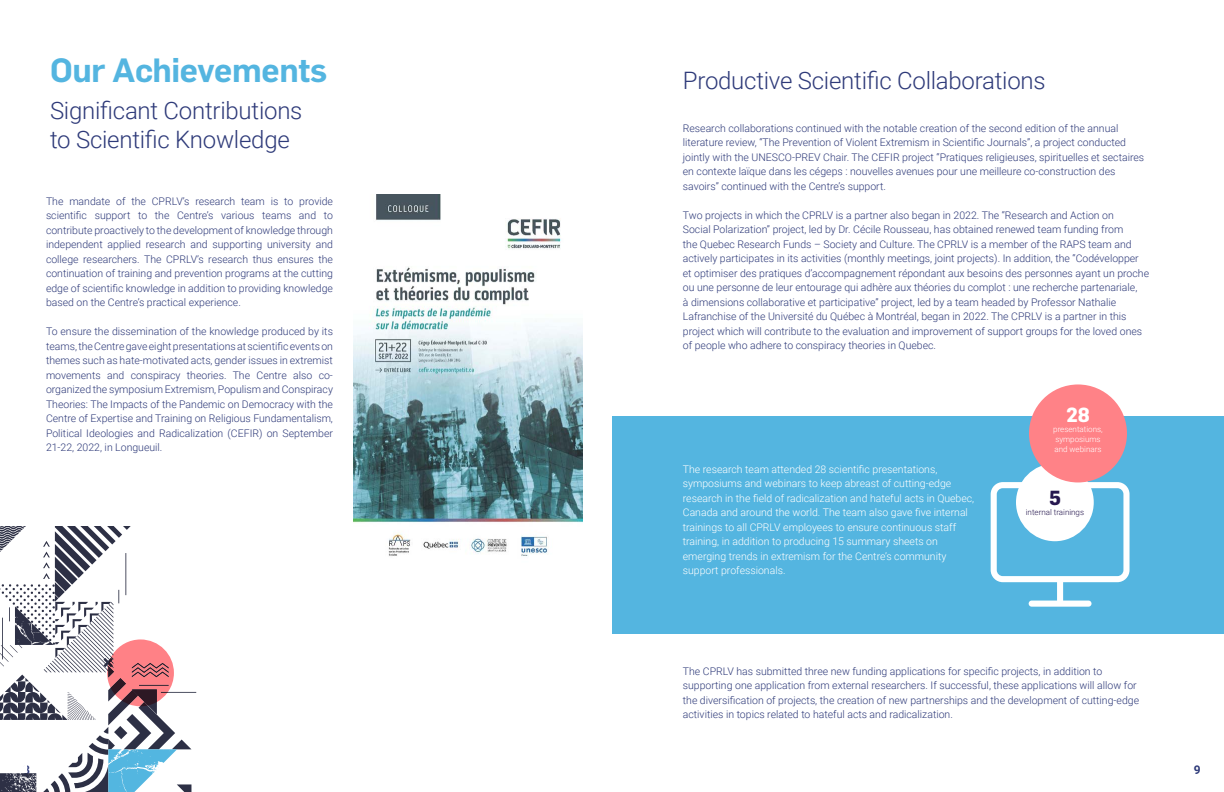
<style>
.page{position:relative;width:1224px;height:792px;background:#fff}
.page>*{position:absolute;margin:0;border:0;box-sizing:border-box;transform-origin:0 0}
.t1{font:600 33px "Flama";letter-spacing:-.01em;color:#54b5e0}
.t2{font:300 24px/28.8px "Roboto";letter-spacing:-.01em;color:#2e3a79}
.t3{font:700 20px "Flama";color:#fff}
.t4{font:700 20px "Flama";color:#26174f}
.t5{font:700 12px "Roboto";color:#2e3a79}
.t6{font:300 10.5px/14.5px "Roboto";color:#2e3a79}
.t7{font:300 10.5px/14.5px "Roboto";color:#fff}
.t8{font:300 8px/10px "Roboto";color:#fff}
.t9{font:300 8px "Roboto";color:#26174f}
</style>
<div class="page">
<img style="left:353px;top:195px;width:230px;height:361px">
<div style="left:612px;top:416px;width:612px;height:218px;background:#54b5e0"></div>
<div style="left:1016px;top:463px;width:78px;height:78px;background:#fff;border-radius:50%"></div>
<div style="left:1029px;top:384px;width:98px;height:98px;background:#ff8287;border-radius:50%"></div>
<hr style="left:161px;top:692px;width:35px;height:1px;background:#2d3045">
<svg style="left:0;top:526px;width:191px;height:266px"></svg>
<svg style="left:991px;top:482px;width:139px;height:125px"></svg>
<h1 class="t1" style="left:50px;top:46px;width:279px">Our Achievements</h1>
<h2 class="t2" style="left:50px;top:95px;width:254px">Significant Contributions to Scientific Knowledge</h2>
<p class="t6" style="left:46px;top:194px;width:289px;text-align:justify">The mandate of the CPRLV’s research team is to provide scientific support to the Centre’s various teams and to contribute proactively to the development of knowledge through independent applied research and supporting university and college researchers. The CPRLV’s research thus ensures the continuation of training and prevention programs at the cutting edge of scientific knowledge in addition to providing knowledge based on the Centre’s practical experience.</p>
<p class="t6" style="left:46px;top:324px;width:289px;text-align:justify">To ensure the dissemination of the knowledge produced by its teams, the Centre gave eight presentations at scientific events on themes such as hate-motivated acts, gender issues in extremist movements and conspiracy theories. The Centre also co&shy;organized the symposium Extremism, Populism and Conspiracy Theories: The Impacts of the Pandemic on Democracy with the Centre of Expertise and Training on Religious Fundamentalism, Political Ideologies and Radicalization (CEFIR) on September 21-22, 2022, in Longueuil.</p>
<p class="t5" style="left:23px;top:761px;width:8px">8</p>
<h2 class="t2" style="left:683px;top:65px;width:364px">Productive Scientific Collaborations</h2>
<p class="t6" style="left:683px;top:121px;width:463px">Research collaborations continued with the notable creation of the second edition of the annual literature review, “The Prevention of Violent Extremism in Scientific Journals”, a project conducted jointly with the UNESCO-PREV Chair. The CEFIR project “Pratiques religieuses, spirituelles et sectaires en contexte laïque dans les cégeps : nouvelles avenues pour une meilleure co-construction des savoirs” continued with the Centre’s support.</p>
<p class="t6" style="left:683px;top:208px;width:468px">Two projects in which the CPRLV is a partner also began in 2022. The “Research and Action on<br>Social Polarization” project, led by Dr. Cécile Rousseau, has obtained renewed team funding from<br>the Quebec Research Funds – Society and Culture. The CPRLV is a member of the RAPS team and actively participates in its activities (monthly meetings, joint projects). In addition, the “Codévelopper et optimiser des pratiques d’accompagnement répondant aux besoins des personnes ayant un proche ou une personne de leur entourage qui adhère aux théories du complot : une recherche partenariale,<br>à dimensions collaborative et participative” project, led by a team headed by Professor Nathalie Lafranchise of the Université du Québec à Montréal, began in 2022. The CPRLV is a partner in this project which will contribute to the evaluation and improvement of support groups for the loved ones of people who adhere to conspiracy theories in Quebec.</p>
<p class="t7" style="left:683px;top:462px;width:293px">The research team attended 28 scientific presentations, symposiums and webinars to keep abreast of cutting-edge research in the field of radicalization and hateful acts in Quebec, Canada and around the world. The team also gave five internal trainings to all CPRLV employees to ensure continuous staff training, in addition to producing 15 summary sheets on emerging trends in extremism for the Centre’s community support professionals.</p>
<h3 class="t3" style="left:1066px;top:401px;width:25px">28</h3>
<p class="t8" style="left:1053px;top:424px;width:51px">presentations, symposiums and webinars</p>
<h3 class="t4" style="left:1049px;top:483px;width:13px">5</h3>
<p class="t9" style="left:1026px;top:507px;width:60px">internal trainings</p>
<p class="t6" style="left:683px;top:664px;width:458px">The CPRLV has submitted three new funding applications for specific projects, in addition to supporting one application from external researchers. If successful, these applications will allow for the diversification of projects, the creation of new partnerships and the development of cutting-edge activities in topics related to hateful acts and radicalization.</p>
<p class="t5" style="left:1194px;top:761px;width:8px">9</p>
</div>
